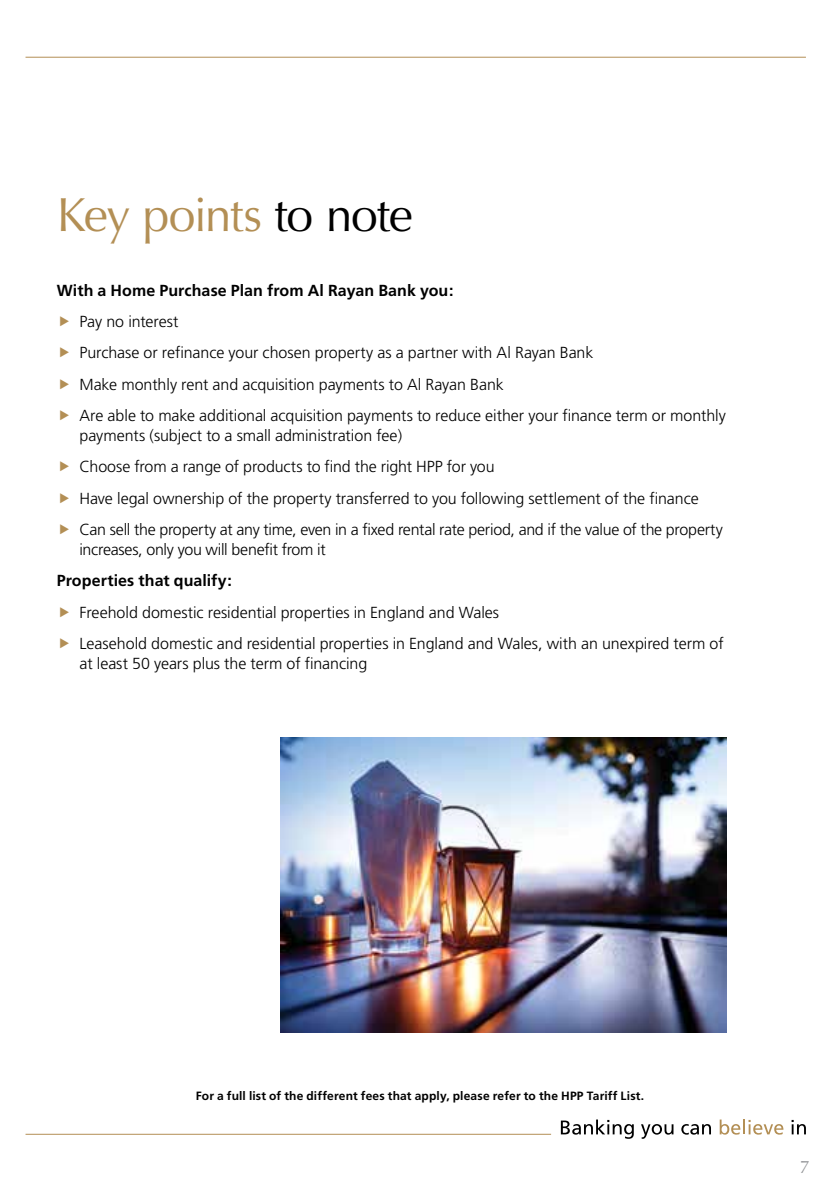
<style>
.page{position:relative;width:840px;height:1191px;background:#fff}
.page>*{position:absolute;margin:0;border:0;box-sizing:border-box;transform-origin:0 0}
.t1{font:48px "Optima";letter-spacing:-.03em;color:#b38f55}
.t2{font:18px "Optima";color:#939598}
.t3{font:300 16px/31.4px "Frutiger";letter-spacing:-.005em;color:#000}
.t4{font:700 16px "Frutiger";letter-spacing:.005em;color:#000}
.t5{font:700 12px "Frutiger";letter-spacing:.015em;color:#000}
.s1{color:#000}
</style>
<div class="page">
<svg style="left:560px;top:1119px;width:73px;height:19px"></svg>
<svg style="left:641px;top:1124px;width:32px;height:14px"></svg>
<svg style="left:681px;top:1124px;width:29px;height:10px"></svg>
<svg style="left:719px;top:1119px;width:64px;height:15px"></svg>
<svg style="left:791px;top:1120px;width:14px;height:14px"></svg>
<hr style="left:26px;top:1133px;width:524px;height:1px;background:#b38f55">
<hr style="left:26px;top:57px;width:779px;height:1px;background:#b38f55">
<img style="left:280px;top:737px;width:446px;height:295px">
<h1 class="t1" style="left:57px;top:187px;width:357px">Key points <span class="s1">to note</span></h1>
<p class="t4" style="left:57px;top:281px;width:398px">With a Home Purchase Plan from Al Rayan Bank you:</p>
<p class="t3" style="left:79px;top:306px;width:647px">Pay no interest<br>Purchase or refinance your chosen property as a partner with Al Rayan Bank<br>Make monthly rent and acquisition payments to Al Rayan Bank<br>Are able to make additional acquisition payments to reduce either your finance term or monthly</p>
<p class="t3" style="left:79px;top:420px;width:644px">payments (subject to a small administration fee)<br>Choose from a range of products to find the right HPP for you<br>Have legal ownership of the property transferred to you following settlement of the finance Can sell the property at any time, even in a fixed rental rate period, and if the value of the property</p>
<p class="t3" style="left:79px;top:534px;width:248px">increases, only you will benefit from it</p>
<p class="t4" style="left:57px;top:571px;width:176px">Properties that qualify:</p>
<p class="t3" style="left:79px;top:597px;width:645px">Freehold domestic residential properties in England and Wales<br>Leasehold domestic and residential properties in England and Wales, with an unexpired term of</p>
<p class="t3" style="left:79px;top:648px;width:289px">at least 50 years plus the term of financing</p>
<p class="t5" style="left:195px;top:1089px;width:450px">For a full list of the different fees that apply, please refer to the HPP Tariff List.</p>
<p class="t2" style="left:799px;top:1156px;width:12px">7</p>
</div>
